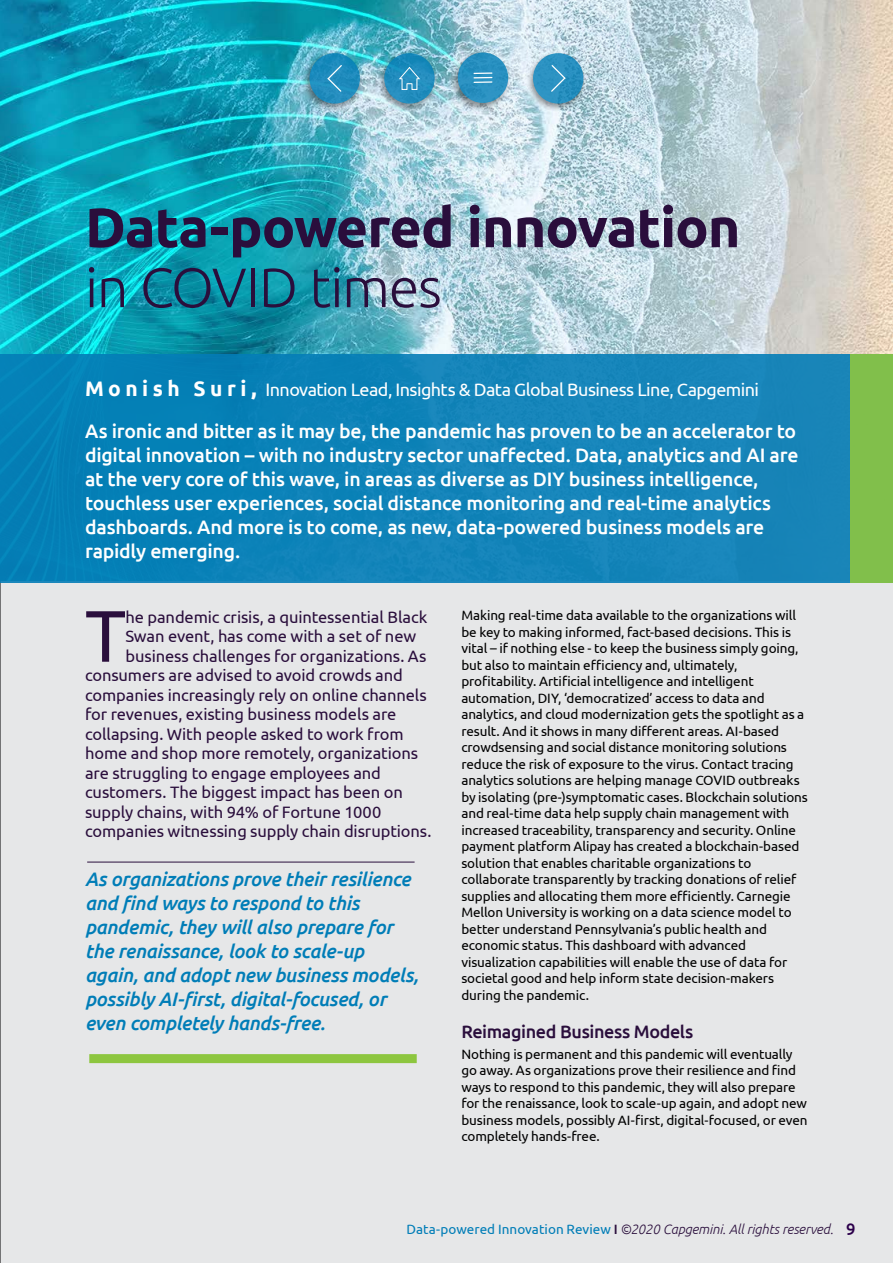
<style>
.page{position:relative;width:893px;height:1263px;background:#e6e7e8}
.page>*{position:absolute;margin:0;border:0;box-sizing:border-box;transform-origin:0 0}
.t1{font:72.75px "Ubuntu";color:#2a0e3c}
.t2{font:700 55.5px "Ubuntu";letter-spacing:-.02em;color:#2a0e3c}
.t3{font:300 55.5px "Ubuntu";letter-spacing:-.02em;color:#2a0e3c}
.t4{font:500 19.5px/24px "Ubuntu";letter-spacing:-.015em;color:#fff}
.t5{font:italic 500 19.5px/24px "Ubuntu";letter-spacing:-.015em;color:#007db7}
.t6{font:18px "Ubuntu";letter-spacing:-.03em;color:#fff}
.t7{font:500 18px "Ubuntu";letter-spacing:-.02em;color:#2a0e3c}
.t8{font:16.5px "Ubuntu";letter-spacing:-.005em;color:#2a0e3c}
.t9{font:13.5px/16.5px "Ubuntu";letter-spacing:-.005em;color:#000}
.t10{font:italic 300 13.5px "Ubuntu";letter-spacing:-.01em;color:#2a0e3c}
.s1{font-weight:700;font-size:21px}
.s2{font-weight:700;font-size:22.5px}
.s3{font-weight:400;font-style:normal;color:#007db7}
.s4{font-weight:500;font-style:normal}
.s5{font-weight:500;font-style:normal;font-size:16.5px;color:#2c004b}
</style>
<div class="page">
<hr style="left:0;top:0;width:1px;height:1263px;background:#000">
<img style="left:0;top:0;width:893px;height:355px">
<div style="left:0;top:355px;width:893px;height:228px;background:linear-gradient(to right,#0380b6,#1e87bb)"></div>
<hr style="left:87px;top:862px;width:328px;height:1px;background:#2a0e3c">
<div style="left:89px;top:1054px;width:328px;height:9px;background:#8dc63f"></div>
<div style="left:850px;top:355px;width:43px;height:228px;background:#81bf4b"></div>
<div style="left:450px;top:50px;width:61px;height:62px;background:#000;opacity:.51"></div>
<div style="left:458px;top:52px;width:50px;height:51px;background:#2991c1;border-radius:50%"></div>
<svg style="left:474px;top:72px;width:18px;height:11px"></svg>
<div style="left:376px;top:51px;width:62px;height:61px;background:#000;opacity:.51"></div>
<svg style="left:384px;top:53px;width:51px;height:51px;background:#218bbb"></svg>
<svg style="left:398px;top:66px;width:23px;height:24px"></svg>
<div style="left:525px;top:51px;width:62px;height:61px;background:#000;opacity:.51"></div>
<svg style="left:533px;top:53px;width:50px;height:51px;background:#2b90bf"></svg>
<svg style="left:551px;top:65px;width:14px;height:27px"></svg>
<div style="left:302px;top:51px;width:61px;height:61px;background:#000;opacity:.51"></div>
<svg style="left:309px;top:53px;width:51px;height:51px;background:#1e8bbb"></svg>
<svg style="left:328px;top:65px;width:14px;height:27px"></svg>
<h2 class="t2" style="left:85px;top:194px;width:657px">Data-powered innovation</h2>
<h2 class="t3" style="left:85px;top:254px;width:358px">in COVID times</h2>
<h3 class="t6" style="left:85px;top:379px;width:676px"><span class="s1">M o n i s h S u r i</span> <span class="s2">,</span> Innovation Lead, Insights &amp; Data Global Business Line, Capgemini</h3>
<p class="t4" style="left:85px;top:419px;width:715px">As ironic and bitter as it may be, the pandemic has proven to be an accelerator to digital innovation – with no industry sector unaffected. Data, analytics and AI are at the very core of this wave, in areas as diverse as DIY business intelligence, touchless user experiences, social distance monitoring and real-time analytics dashboards. And more is to come, as new, data-powered business models are rapidly emerging.</p>
<h1 class="t1" style="left:85px;top:592px;width:43px">T</h1>
<p class="t8" style="left:125px;top:607px;width:303px">he pandemic crisis, a quintessential Black</p>
<p class="t8" style="left:125px;top:626px;width:292px">Swan event, has come with a set of new</p>
<p class="t8" style="left:125px;top:646px;width:303px">business challenges for organizations. As</p>
<p class="t8" style="left:85px;top:665px;width:319px">consumers are advised to avoid crowds and</p>
<p class="t8" style="left:85px;top:685px;width:343px">companies increasingly rely on online channels</p>
<p class="t8" style="left:85px;top:704px;width:313px">for revenues, existing business models are</p>
<p class="t8" style="left:85px;top:724px;width:320px">collapsing. With people asked to work from</p>
<p class="t8" style="left:85px;top:743px;width:335px">home and shop more remotely, organizations</p>
<p class="t8" style="left:85px;top:763px;width:297px">are struggling to engage employees and</p>
<p class="t8" style="left:85px;top:782px;width:319px">customers. The biggest impact has been on</p>
<p class="t8" style="left:85px;top:802px;width:298px">supply chains, with 94% of Fortune 1000</p>
<p class="t8" style="left:85px;top:821px;width:348px">companies witnessing supply chain disruptions.</p>
<p class="t5" style="left:85px;top:867px;width:335px">As organizations prove their resilience and find ways to respond to this pandemic, they will also prepare for the renaissance, look to scale-up again, and adopt new business models, possibly AI-first, digital-focused, or even completely hands-free.</p>
<p class="t9" style="left:461px;top:607px;width:348px">Making real-time data available to the organizations will be key to making informed, fact-based decisions. This is vital – if nothing else - to keep the business simply going, but also to maintain efficiency and, ultimately, profitability. Artificial intelligence and intelligent automation, DIY, ‘democratized’ access to data and analytics, and cloud modernization gets the spotlight as a result. And it shows in many different areas. AI-based crowdsensing and social distance monitoring solutions reduce the risk of exposure to the virus. Contact tracing analytics solutions are helping manage COVID outbreaks by isolating (pre-)symptomatic cases. Blockchain solutions and real-time data help supply chain management with increased traceability, transparency and security. Online payment platform Alipay has created a blockchain-based solution that enables charitable organizations to collaborate transparently by tracking donations of relief supplies and allocating them more efficiently. Carnegie Mellon University is working on a data science model to better understand Pennsylvania’s public health and economic status. This dashboard with advanced visualization capabilities will enable the use of data for societal good and help inform state decision-makers during the pandemic.</p>
<h3 class="t7" style="left:461px;top:1020px;width:234px">Reimagined Business Models</h3>
<p class="t9" style="left:461px;top:1045px;width:348px">Nothing is permanent and this pandemic will eventually go away. As organizations prove their resilience and find ways to respond to this pandemic, they will also prepare for the renaissance, look to scale-up again, and adopt new business models, possibly AI-first, digital-focused, or even completely hands-free.</p>
<p class="t10" style="left:407px;top:1221px;width:451px"><span class="s3">Data-powered Innovation Review</span> <span class="s4">I</span> ©2020 Capgemini. All rights reserved. <span class="s5">9</span></p>
</div>
